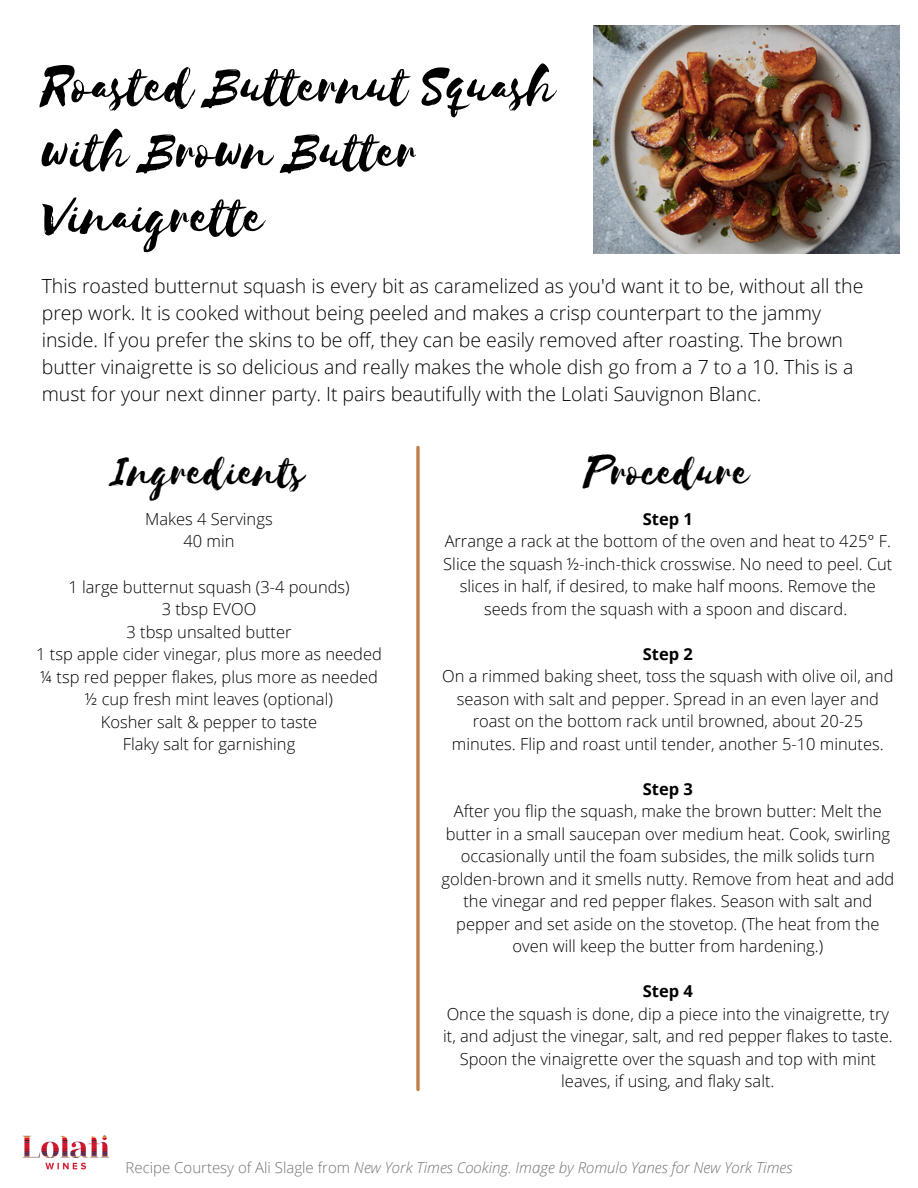
<style>
.page{position:relative;width:918px;height:1188px;background:#fff}
.page>*{position:absolute;margin:0;border:0;box-sizing:border-box;transform-origin:0 0}
.t1{font:59.4px/65.2px "Selima";color:#000}
.t2{font:48px "Selima";color:#000}
.t3{font:300 19.5px/27px "Open Sans";color:#000}
.t4{font:300 16.5px/22.5px "Open Sans";color:#000;text-align:center}
.t5{font:700 16.5px "Open Sans";color:#000}
.t6{font:italic 300 15px "Open Sans";color:#737373}
.s1{font-style:normal}
</style>
<div class="page">
<svg style="left:416px;top:447px;width:4px;height:643px;background:#c99365"></svg>
<img style="left:22px;top:1135px;width:88px;height:35px">
<img style="left:593px;top:25px;width:306px;height:229px">
<p class="t1" style="left:42px;top:55px;width:516px">Roasted Butternut Squash with Brown Butter<br>Vinaigrette</p>
<p class="t3" style="left:42px;top:272px;width:823px">This roasted butternut squash is every bit as caramelized as you'd want it to be, without all the prep work. It is cooked without being peeled and makes a crisp counterpart to the jammy inside. If you prefer the skins to be off, they can be easily removed after roasting. The brown butter vinaigrette is so delicious and really makes the whole dish go from a 7 to a 10. This is a must for your next dinner party. It pairs beautifully with the Lolati Sauvignon Blanc.</p>
<p class="t2" style="left:113px;top:446px;width:194px">Ingredients</p>
<p class="t2" style="left:586px;top:446px;width:165px">Procedure</p>
<p class="t4" style="left:145px;top:507px;width:129px">Makes 4 Servings</p>
<p class="t4" style="left:183px;top:530px;width:53px">40 min</p>
<p class="t5" style="left:643px;top:507px;width:52px">Step 1</p>
<p class="t4" style="left:443px;top:530px;width:451px">Arrange a rack at the bottom of the oven and heat to 425° F.<br>Slice the squash ½-inch-thick crosswise. No need to peel. Cut slices in half, if desired, to make half moons. Remove the seeds from the squash with a spoon and discard.</p>
<p class="t5" style="left:643px;top:642px;width:52px">Step 2</p>
<p class="t4" style="left:442px;top:665px;width:453px">On a rimmed baking sheet, toss the squash with olive oil, and season with salt and pepper. Spread in an even layer and roast on the bottom rack until browned, about 20-25 minutes. Flip and roast until tender, another 5-10 minutes.</p>
<p class="t5" style="left:643px;top:777px;width:52px">Step 3</p>
<p class="t4" style="left:441px;top:800px;width:454px">After you flip the squash, make the brown butter: Melt the butter in a small saucepan over medium heat. Cook, swirling occasionally until the foam subsides, the milk solids turn golden-brown and it smells nutty. Remove from heat and add the vinegar and red pepper flakes. Season with salt and pepper and set aside on the stovetop. (The heat from the oven will keep the butter from hardening.)</p>
<p class="t5" style="left:643px;top:980px;width:52px">Step 4</p>
<p class="t4" style="left:443px;top:1002px;width:451px">Once the squash is done, dip a piece into the vinaigrette, try it, and adjust the vinegar, salt, and red pepper flakes to taste.<br>Spoon the vinaigrette over the squash and top with mint leaves, if using, and flaky salt.</p>
<p class="t4" style="left:68px;top:575px;width:283px">1 large butternut squash (3-4 pounds)</p>
<p class="t4" style="left:162px;top:598px;width:96px">3 tbsp EVOO</p>
<p class="t4" style="left:127px;top:620px;width:167px">3 tbsp unsalted butter</p>
<p class="t4" style="left:36px;top:643px;width:347px">1 tsp apple cider vinegar, plus more as needed</p>
<p class="t4" style="left:40px;top:665px;width:339px">¼ tsp red pepper flakes, plus more as needed</p>
<p class="t4" style="left:85px;top:688px;width:249px">½ cup fresh mint leaves (optional)</p>
<p class="t4" style="left:101px;top:710px;width:218px">Kosher salt &amp; pepper to taste</p>
<p class="t4" style="left:123px;top:733px;width:174px">Flaky salt for garnishing</p>
<p class="t6" style="left:126px;top:1157px;width:668px"><span class="s1">Recipe Courtesy of Ali Slagle from</span> New York Times Cooking. Image by Romulo Yanes for New York Times</p>
</div>
